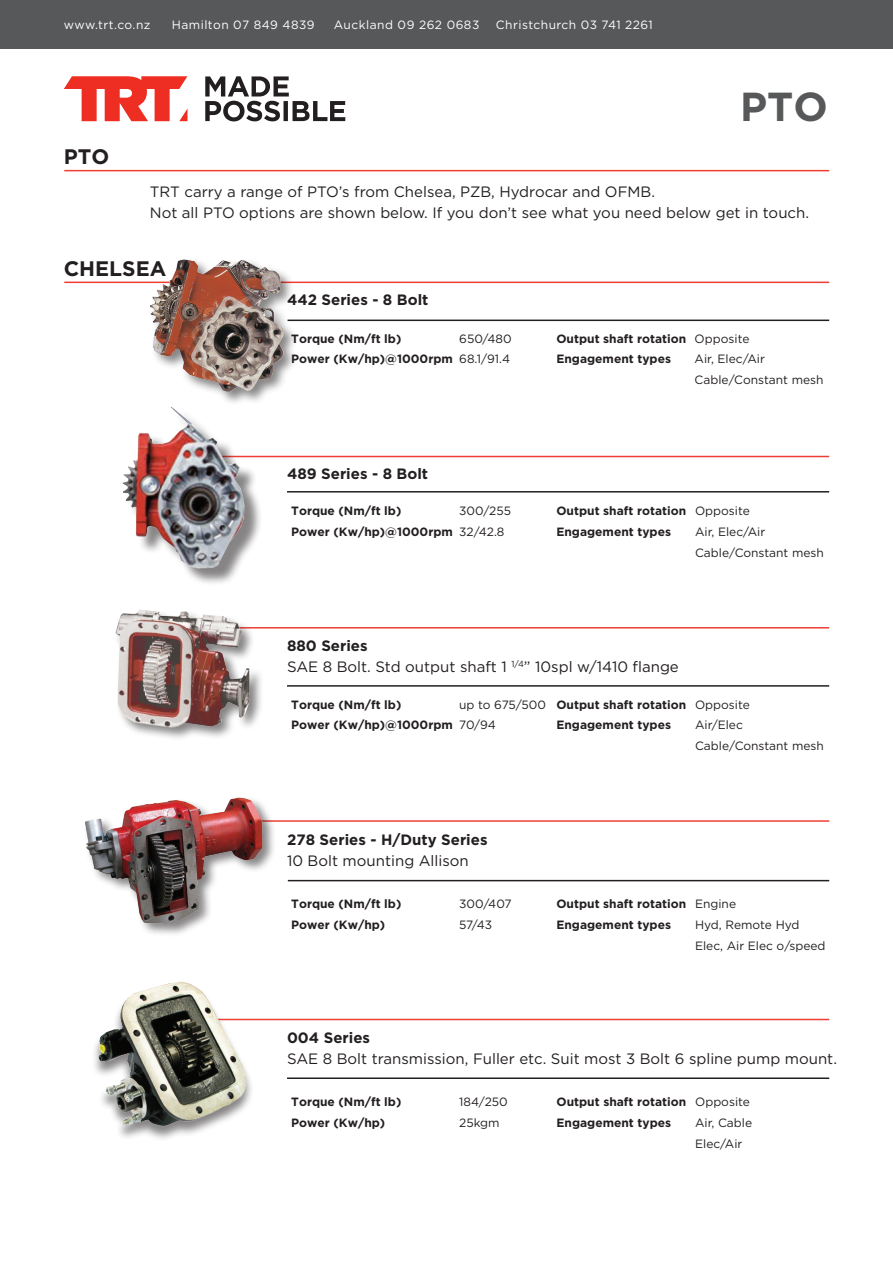
<style>
.page{position:relative;width:893px;height:1263px;background:#fff}
.page>*{position:absolute;margin:0;border:0;box-sizing:border-box;transform-origin:0 0}
.t1{font:700 40.5px "Gotham";color:#57585a}
.t2{font:700 21px "Gotham";color:#231f20}
.t3{font:15px/21px "Gotham";color:#231f20}
.t4{font:700 15px "Gotham";color:#231f20}
.t5{font:700 12px "Gotham";color:#231f20}
.t6{font:12px "Gotham";color:#231f20}
.t7{font:12px "Gotham";letter-spacing:.04em;color:#fff}
</style>
<div class="page">
<div style="left:0;top:0;width:893px;height:49px;background:#57585a"></div>
<svg style="left:64px;top:76px;width:123px;height:45px"></svg>
<svg style="left:205px;top:76px;width:140px;height:45px"></svg>
<hr style="left:64px;top:282px;width:765px;height:1px;background:#ee3e34">
<hr style="left:288px;top:320px;width:541px;height:1px;background:#231f20">
<div style="left:149px;top:257px;width:149px;height:149px;background:#231f20;opacity:.55"></div>
<img style="left:138px;top:257px;width:149px;height:146px">
<hr style="left:142px;top:456px;width:687px;height:1px;background:#ee3e34">
<hr style="left:142px;top:627px;width:687px;height:1px;background:#ee3e34">
<hr style="left:142px;top:820px;width:687px;height:2px;background:#ee3e34">
<hr style="left:287px;top:491px;width:542px;height:1px;background:#231f20">
<div style="left:125px;top:409px;width:137px;height:177px;background:#231f20;opacity:.55"></div>
<img style="left:122px;top:399px;width:128px;height:187px">
<hr style="left:287px;top:685px;width:542px;height:2px;background:#231f20">
<hr style="left:288px;top:880px;width:541px;height:1px;background:#231f20">
<div style="left:114px;top:608px;width:150px;height:133px;background:#231f20;opacity:.55"></div>
<img style="left:114px;top:609px;width:139px;height:132px">
<img style="left:84px;top:797px;width:192px;height:137px">
<hr style="left:157px;top:1019px;width:672px;height:1px;background:#ee3e34">
<hr style="left:287px;top:1077px;width:542px;height:2px;background:#231f20">
<div style="left:91px;top:982px;width:163px;height:160px;background:#231f20;opacity:.55"></div>
<img style="left:91px;top:981px;width:162px;height:154px">
<hr style="left:64px;top:170px;width:765px;height:1px;background:#ee3e34">
<p class="t7" style="left:64px;top:18px;width:88px">www.trt.co.nz</p>
<p class="t7" style="left:172px;top:18px;width:144px">Hamilton 07 849 4839</p>
<p class="t7" style="left:334px;top:18px;width:147px">Auckland 09 262 0683</p>
<p class="t7" style="left:496px;top:18px;width:159px">Christchurch 03 741 2261</p>
<p class="t2" style="left:64px;top:145px;width:47px">PTO</p>
<p class="t1" style="left:740px;top:83px;width:89px">PTO</p>
<p class="t3" style="left:150px;top:181px;width:661px">TRT carry a range of PTO’s from Chelsea, PZB, Hydrocar and OFMB.<br>Not all PTO options are shown below. If you don’t see what you need below get in touch.</p>
<p class="t2" style="left:64px;top:256px;width:104px">CHELSEA</p>
<p class="t4" style="left:287px;top:291px;width:143px">442 Series - 8 Bolt</p>
<p class="t5" style="left:291px;top:331px;width:112px">Torque (Nm/ft lb)</p>
<p class="t6" style="left:459px;top:332px;width:54px">650/480</p>
<p class="t5" style="left:556px;top:331px;width:131px">Output shaft rotation</p>
<p class="t6" style="left:695px;top:332px;width:56px">Opposite</p>
<p class="t5" style="left:291px;top:352px;width:163px">Power (Kw/hp)@1000rpm</p>
<p class="t6" style="left:459px;top:352px;width:52px">68.1/91.4</p>
<p class="t5" style="left:556px;top:352px;width:116px">Engagement types</p>
<p class="t6" style="left:695px;top:352px;width:72px">Air, Elec/Air</p>
<p class="t6" style="left:695px;top:373px;width:130px">Cable/Constant mesh</p>
<p class="t4" style="left:287px;top:465px;width:143px">489 Series - 8 Bolt</p>
<p class="t5" style="left:291px;top:504px;width:112px">Torque (Nm/ft lb)</p>
<p class="t6" style="left:459px;top:504px;width:53px">300/255</p>
<p class="t5" style="left:556px;top:504px;width:131px">Output shaft rotation</p>
<p class="t6" style="left:695px;top:504px;width:56px">Opposite</p>
<p class="t5" style="left:291px;top:525px;width:163px">Power (Kw/hp)@1000rpm</p>
<p class="t6" style="left:459px;top:525px;width:47px">32/42.8</p>
<p class="t5" style="left:556px;top:525px;width:116px">Engagement types</p>
<p class="t6" style="left:695px;top:525px;width:72px">Air, Elec/Air</p>
<p class="t6" style="left:695px;top:546px;width:130px">Cable/Constant mesh</p>
<p class="t4" style="left:287px;top:637px;width:82px">880 Series</p>
<p class="t3" style="left:287px;top:655px;width:393px">SAE 8 Bolt. Std output shaft 1 <sup>1/4</sup>” 10spl w/1410 flange</p>
<p class="t5" style="left:291px;top:697px;width:112px">Torque (Nm/ft lb)</p>
<p class="t6" style="left:459px;top:698px;width:88px">up to 675/500</p>
<p class="t5" style="left:556px;top:697px;width:131px">Output shaft rotation</p>
<p class="t6" style="left:695px;top:698px;width:56px">Opposite</p>
<p class="t5" style="left:291px;top:718px;width:163px">Power (Kw/hp)@1000rpm</p>
<p class="t6" style="left:459px;top:718px;width:38px">70/94</p>
<p class="t5" style="left:556px;top:718px;width:116px">Engagement types</p>
<p class="t6" style="left:695px;top:718px;width:49px">Air/Elec</p>
<p class="t6" style="left:695px;top:739px;width:130px">Cable/Constant mesh</p>
<p class="t4" style="left:287px;top:831px;width:202px">278 Series - H/Duty Series</p>
<p class="t3" style="left:287px;top:850px;width:183px">10 Bolt mounting Allison</p>
<p class="t5" style="left:291px;top:897px;width:112px">Torque (Nm/ft lb)</p>
<p class="t6" style="left:459px;top:897px;width:54px">300/407</p>
<p class="t5" style="left:556px;top:897px;width:131px">Output shaft rotation</p>
<p class="t6" style="left:695px;top:897px;width:43px">Engine</p>
<p class="t5" style="left:291px;top:918px;width:95px">Power (Kw/hp)</p>
<p class="t6" style="left:459px;top:918px;width:34px">57/43</p>
<p class="t5" style="left:556px;top:918px;width:116px">Engagement types</p>
<p class="t6" style="left:695px;top:918px;width:106px">Hyd, Remote Hyd</p>
<p class="t6" style="left:695px;top:939px;width:132px">Elec, Air Elec o/speed</p>
<p class="t4" style="left:287px;top:1029px;width:85px">004 Series</p>
<p class="t3" style="left:287px;top:1047px;width:551px">SAE 8 Bolt transmission, Fuller etc. Suit most 3 Bolt 6 spline pump mount.</p>
<p class="t5" style="left:291px;top:1095px;width:112px">Torque (Nm/ft lb)</p>
<p class="t6" style="left:459px;top:1095px;width:50px">184/250</p>
<p class="t5" style="left:556px;top:1095px;width:131px">Output shaft rotation</p>
<p class="t6" style="left:695px;top:1095px;width:56px">Opposite</p>
<p class="t5" style="left:291px;top:1115px;width:95px">Power (Kw/hp)</p>
<p class="t6" style="left:459px;top:1116px;width:42px">25kgm</p>
<p class="t5" style="left:556px;top:1115px;width:116px">Engagement types</p>
<p class="t6" style="left:695px;top:1116px;width:58px">Air, Cable</p>
<p class="t6" style="left:695px;top:1137px;width:49px">Elec/Air</p>
</div>
